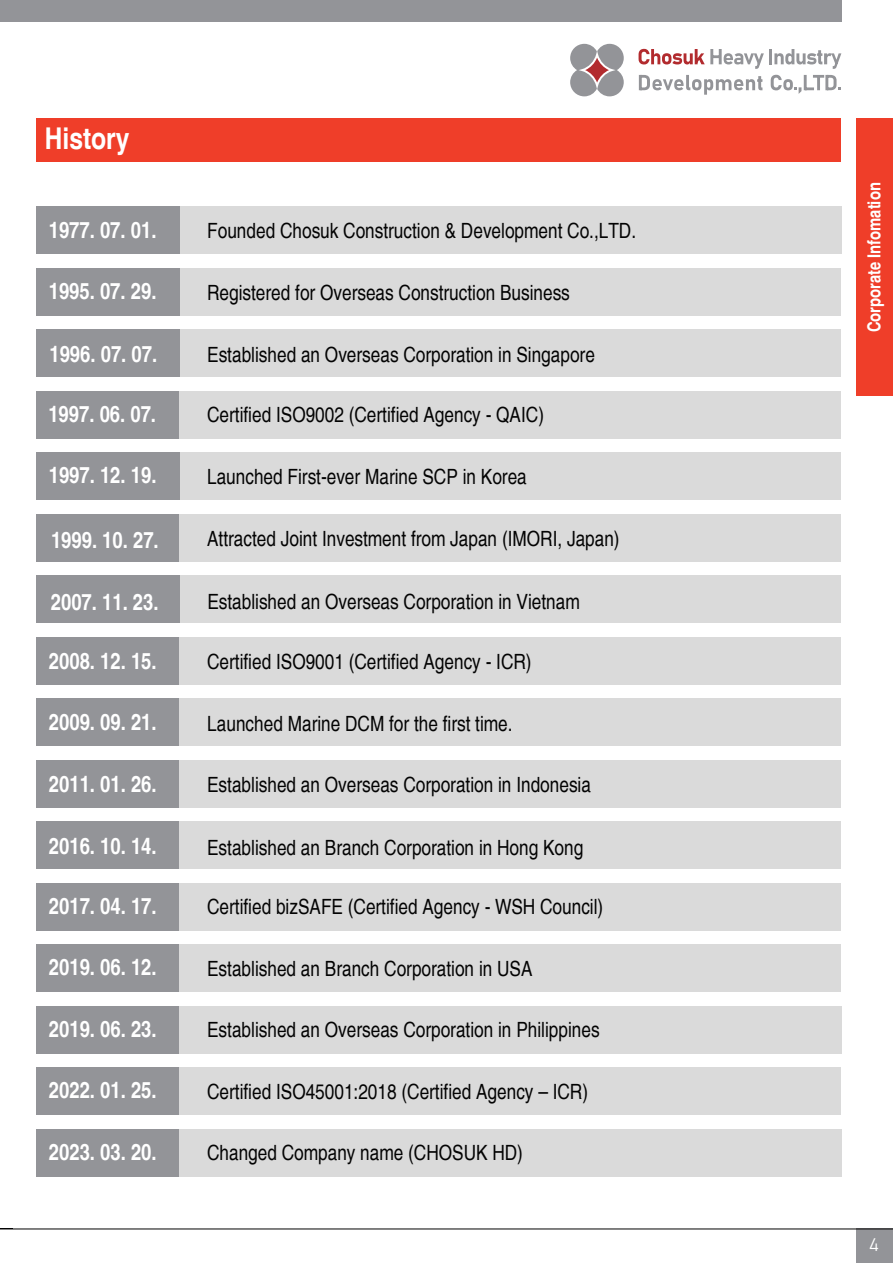
<style>
.page{position:relative;width:893px;height:1263px;background:#fff}
.page>*{position:absolute;margin:0;border:0;box-sizing:border-box;transform-origin:0 0}
.t1{font:700 condensed 30px "Helvetica";color:#fff}
.t2{font:700 condensed 22.5px "Helvetica";color:#fff}
.t3{font:condensed 21px "Helvetica";color:#030303}
.t4{font:700 condensed 18px "Helvetica";color:#fff}
.t5{font:18px "Bahnschrift";color:#fff}
</style>
<div class="page">
<div style="left:856px;top:119px;width:37px;height:277px;background:#ef3e29"></div>
<div style="left:179px;top:514px;width:662px;height:48px;background:#dadada"></div>
<div style="left:856px;top:1229px;width:37px;height:34px;background:#939498"></div>
<div style="left:0;top:0;width:841px;height:22px;background:#939498"></div>
<div style="left:179px;top:207px;width:662px;height:47px;background:#dadada"></div>
<div style="left:36px;top:119px;width:805px;height:43px;background:#ef3e29"></div>
<div style="left:36px;top:207px;width:143px;height:47px;background:#939498"></div>
<div style="left:179px;top:268px;width:662px;height:48px;background:#dadada"></div>
<div style="left:36px;top:268px;width:143px;height:48px;background:#939498"></div>
<div style="left:179px;top:330px;width:662px;height:47px;background:#dadada"></div>
<div style="left:36px;top:330px;width:143px;height:47px;background:#939498"></div>
<div style="left:179px;top:391px;width:662px;height:48px;background:#dadada"></div>
<div style="left:36px;top:391px;width:143px;height:48px;background:#939498"></div>
<div style="left:179px;top:452px;width:662px;height:48px;background:#dadada"></div>
<div style="left:36px;top:452px;width:143px;height:48px;background:#939498"></div>
<div style="left:179px;top:575px;width:662px;height:48px;background:#dadada"></div>
<div style="left:36px;top:575px;width:143px;height:48px;background:#939498"></div>
<div style="left:179px;top:637px;width:662px;height:48px;background:#dadada"></div>
<div style="left:36px;top:637px;width:143px;height:48px;background:#939498"></div>
<svg style="left:639px;top:49px;width:66px;height:15px"></svg>
<hr style="left:719px;top:49px;width:3px;height:15px;background:#939498">
<hr style="left:710px;top:49px;width:3px;height:15px;background:#939498">
<svg style="left:712px;top:53px;width:52px;height:16px"></svg>
<hr style="left:769px;top:49px;width:3px;height:15px;background:#939498">
<svg style="left:774px;top:49px;width:67px;height:20px"></svg>
<svg style="left:639px;top:75px;width:123px;height:20px"></svg>
<svg style="left:771px;top:75px;width:70px;height:19px"></svg>
<svg style="left:570px;top:44px;width:54px;height:52px"></svg>
<hr style="left:0;top:1229px;width:893px;height:1px;background:#030303">
<div style="left:36px;top:514px;width:143px;height:48px;background:#939498"></div>
<div style="left:179px;top:698px;width:662px;height:48px;background:#dadada"></div>
<div style="left:36px;top:698px;width:143px;height:48px;background:#939498"></div>
<div style="left:179px;top:760px;width:662px;height:47px;background:#dadada"></div>
<div style="left:36px;top:760px;width:143px;height:47px;background:#939498"></div>
<div style="left:179px;top:821px;width:662px;height:48px;background:#dadada"></div>
<div style="left:36px;top:821px;width:143px;height:48px;background:#939498"></div>
<div style="left:179px;top:883px;width:662px;height:47px;background:#dadada"></div>
<div style="left:36px;top:883px;width:143px;height:47px;background:#939498"></div>
<div style="left:179px;top:944px;width:662px;height:48px;background:#dadada"></div>
<div style="left:36px;top:944px;width:143px;height:48px;background:#939498"></div>
<div style="left:179px;top:1006px;width:662px;height:47px;background:#dadada"></div>
<div style="left:36px;top:1006px;width:143px;height:47px;background:#939498"></div>
<div style="left:179px;top:1067px;width:662px;height:48px;background:#dadada"></div>
<div style="left:36px;top:1067px;width:143px;height:48px;background:#939498"></div>
<div style="left:179px;top:1129px;width:662px;height:47px;background:#dadada"></div>
<div style="left:36px;top:1129px;width:143px;height:47px;background:#939498"></div>
<h1 class="t1" style="left:45px;top:120px;width:86px">History</h1>
<p class="t2" style="left:49px;top:216px;width:109px">1977. 07. 01.</p>
<p class="t3" style="left:207px;top:218px;width:430px">Founded Chosuk Construction &amp; Development Co.,LTD.</p>
<p class="t2" style="left:49px;top:277px;width:109px">1995. 07. 29.</p>
<p class="t3" style="left:207px;top:280px;width:364px">Registered for Overseas Construction Business</p>
<p class="t2" style="left:49px;top:340px;width:109px">1996. 07. 07.</p>
<p class="t3" style="left:207px;top:342px;width:389px">Established an Overseas Corporation in Singapore</p>
<p class="t2" style="left:48px;top:400px;width:109px">1997. 06. 07.</p>
<p class="t3" style="left:207px;top:402px;width:338px">Certified ISO9002 (Certified Agency - QAIC)</p>
<p class="t2" style="left:49px;top:461px;width:109px">1997. 12. 19.</p>
<p class="t3" style="left:207px;top:464px;width:321px">Launched First-ever Marine SCP in Korea</p>
<p class="t2" style="left:51px;top:526px;width:109px">1999. 10. 27.</p>
<p class="t3" style="left:207px;top:526px;width:414px">Attracted Joint Investment from Japan (IMORI, Japan)</p>
<p class="t2" style="left:51px;top:588px;width:109px">2007. 11. 23.</p>
<p class="t3" style="left:207px;top:589px;width:374px">Established an Overseas Corporation in Vietnam</p>
<p class="t2" style="left:49px;top:647px;width:109px">2008. 12. 15.</p>
<p class="t3" style="left:207px;top:649px;width:326px">Certified ISO9001 (Certified Agency - ICR)</p>
<p class="t2" style="left:49px;top:708px;width:109px">2009. 09. 21.</p>
<p class="t3" style="left:207px;top:711px;width:307px">Launched Marine DCM for the first time.</p>
<p class="t2" style="left:49px;top:770px;width:109px">2011. 01. 26.</p>
<p class="t3" style="left:207px;top:772px;width:385px">Established an Overseas Corporation in Indonesia</p>
<p class="t2" style="left:49px;top:832px;width:109px">2016. 10. 14.</p>
<p class="t3" style="left:207px;top:835px;width:378px">Established an Branch Corporation in Hong Kong</p>
<p class="t2" style="left:49px;top:892px;width:109px">2017. 04. 17.</p>
<p class="t3" style="left:207px;top:894px;width:398px">Certified bizSAFE (Certified Agency - WSH Council)</p>
<p class="t2" style="left:49px;top:953px;width:109px">2019. 06. 12.</p>
<p class="t3" style="left:207px;top:956px;width:327px">Established an Branch Corporation in USA</p>
<p class="t2" style="left:49px;top:1015px;width:109px">2019. 06. 23.</p>
<p class="t3" style="left:207px;top:1017px;width:394px">Established an Overseas Corporation in Philippines</p>
<p class="t2" style="left:49px;top:1076px;width:109px">2022. 01. 25.</p>
<p class="t3" style="left:207px;top:1079px;width:382px">Certified ISO45001:2018 (Certified Agency – ICR)</p>
<p class="t2" style="left:49px;top:1138px;width:109px">2023. 03. 20.</p>
<p class="t3" style="left:207px;top:1140px;width:317px">Changed Company name (CHOSUK HD)</p>
<p class="t4" style="left:863px;top:332px;width:152px;rotate:-90deg">Corporate Infomation</p>
<p class="t5" style="left:869px;top:1231px;width:12px">4</p>
</div>
